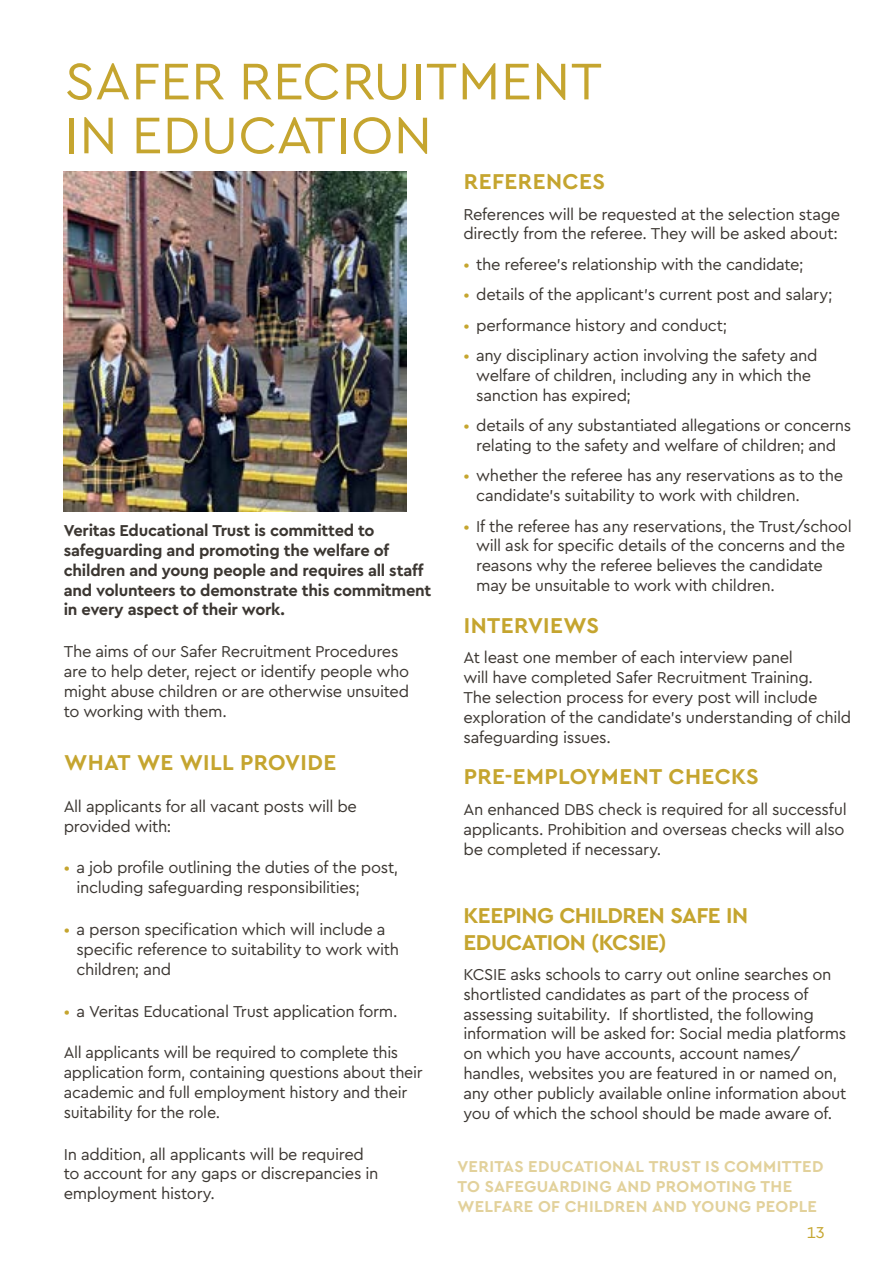
<style>
.page{position:relative;width:893px;height:1263px;background:#fff}
.page>*{position:absolute;margin:0;border:0;box-sizing:border-box;transform-origin:0 0}
.t1{font:53.85px/53.8px "Cera Pro";letter-spacing:.01em;color:#c5a52f}
.t2{font:700 22.5px "Cera Pro";letter-spacing:.005em;color:#c5a52f}
.t3{font:700 22.5px/27px "Cera Pro";letter-spacing:-.02em;color:#c5a52f}
.t4{font:16.5px/19.8px "Cera Pro";letter-spacing:-.02em;color:#3c3732}
.t5{font:700 16.5px/19.8px "Cera Pro";letter-spacing:-.015em;color:#3c3732}
.t6{font:700 16.5px/19.8px "Cera Pro";letter-spacing:.02em;color:#e2d19b}
.t7{font:16.5px "Cera Pro";color:#c5a52f}
.s1{color:#c5a52f}
</style>
<div class="page">
<img style="left:64px;top:171px;width:342px;height:340px">
<h1 class="t1" style="left:65px;top:52px;width:539px">SAFER RECRUITMENT<br>IN EDUCATION</h1>
<p class="t5" style="left:64px;top:520px;width:369px">Veritas Educational Trust is committed to safeguarding and promoting the welfare of children and young people and requires all staff and volunteers to demonstrate this commitment in every aspect of their work.</p>
<p class="t4" style="left:64px;top:641px;width:347px">The aims of our Safer Recruitment Procedures are to help deter, reject or identify people who might abuse children or are otherwise unsuited to working with them.</p>
<h2 class="t2" style="left:64px;top:747px;width:274px">WHAT WE WILL PROVIDE</h2>
<p class="t4" style="left:64px;top:796px;width:295px">All applicants for all vacant posts will be provided with:</p>
<p class="t4" style="left:77px;top:857px;width:323px;text-indent:-13px"><span class="s1">•</span> a job profile outlining the duties of the post, including safeguarding responsibilities;</p>
<p class="t4" style="left:77px;top:919px;width:324px;text-indent:-13px"><span class="s1">•</span> a person specification which will include a specific reference to suitability to work with children; and</p>
<p class="t4" style="left:64px;top:1000px;width:335px"><span class="s1">•</span> a Veritas Educational Trust application form.</p>
<p class="t4" style="left:64px;top:1042px;width:360px">All applicants will be required to complete this application form, containing questions about their academic and full employment history and their suitability for the role.</p>
<p class="t4" style="left:64px;top:1143px;width:316px">In addition, all applicants will be required to account for any gaps or discrepancies in employment history.</p>
<h2 class="t2" style="left:464px;top:167px;width:143px">REFERENCES</h2>
<p class="t4" style="left:463px;top:203px;width:378px">References will be requested at the selection stage directly from the referee. They will be asked about:</p>
<p class="t4" style="left:463px;top:254px;width:341px"><span class="s1">•</span> the referee’s relationship with the candidate;</p>
<p class="t4" style="left:463px;top:284px;width:370px"><span class="s1">•</span> details of the applicant’s current post and salary;</p>
<p class="t4" style="left:463px;top:314px;width:265px"><span class="s1">•</span> performance history and conduct;</p>
<p class="t4" style="left:476px;top:345px;width:343px;text-indent:-13px"><span class="s1">•</span> any disciplinary action involving the safety and welfare of children, including any in which the sanction has expired;</p>
<p class="t4" style="left:463px;top:415px;width:389px;text-align:center"><span class="s1">•</span> details of any substantiated allegations or concerns relating to the safety and welfare of children; and</p>
<p class="t4" style="left:476px;top:465px;width:368px;text-indent:-13px"><span class="s1">•</span> whether the referee has any reservations as to the candidate’s suitability to work with children.</p>
<p class="t4" style="left:476px;top:515px;width:377px;text-indent:-13px"><span class="s1">•</span> If the referee has any reservations, the Trust/school will ask for specific details of the concerns and the reasons why the referee believes the candidate may be unsuitable to work with children.</p>
<h2 class="t2" style="left:464px;top:610px;width:137px">INTERVIEWS</h2>
<p class="t4" style="left:463px;top:647px;width:389px">At least one member of each interview panel<br>will have completed Safer Recruitment Training.<br>The selection process for every post will include exploration of the candidate’s understanding of child safeguarding issues.</p>
<h2 class="t2" style="left:464px;top:762px;width:296px">PRE-EMPLOYMENT CHECKS</h2>
<p class="t4" style="left:463px;top:799px;width:385px">An enhanced DBS check is required for all successful applicants. Prohibition and overseas checks will also be completed if necessary.</p>
<h2 class="t3" style="left:463px;top:900px;width:286px">KEEPING CHILDREN SAFE IN<br>EDUCATION (KCSIE)</h2>
<p class="t4" style="left:463px;top:964px;width:384px">KCSIE asks schools to carry out online searches on shortlisted candidates as part of the process of assessing suitability. If shortlisted, the following information will be asked for: Social media platforms on which you have accounts, account names/ handles, websites you are featured in or named on, any other publicly available online information about you of which the school should be made aware of.</p>
<p class="t6" style="left:457px;top:1156px;width:367px">VERITAS EDUCATIONAL TRUST IS COMMITTED<br>TO SAFEGUARDING AND PROMOTING THE<br>WELFARE OF CHILDREN AND YOUNG PEOPLE</p>
<p class="t7" style="left:807px;top:1221px;width:20px">13</p>
</div>
